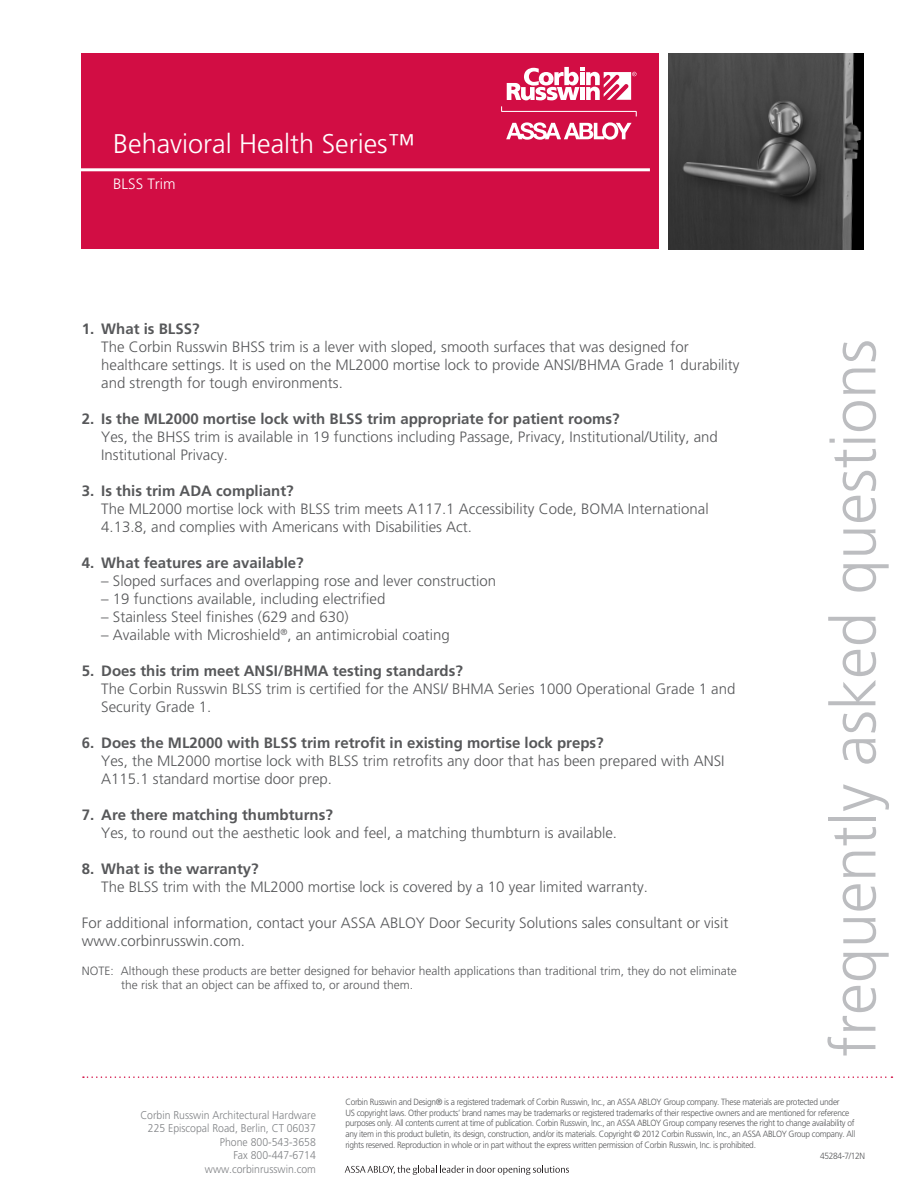
<style>
.page{position:relative;width:918px;height:1188px;background:#fff}
.page>*{position:absolute;margin:0;border:0;box-sizing:border-box;transform-origin:0 0}
.t1{font:300 63px "Frutiger";color:#bcbdc0}
.t2{font:300 27px "Frutiger";color:#fff}
.t3{font:300 15px/18px "Frutiger";color:#57585a}
.t4{font:700 15px "Frutiger";color:#57585a}
.t5{font:300 15px "Frutiger";color:#fff}
.t6{font:300 12px "Frutiger";color:#57585a}
.t7{font:300 11.25px "Frutiger";color:#808285;scale:.93 1}
.descriptions{font:300 9px/10.8px "Frutiger";letter-spacing:-.035em;color:#57585a;scale:.93 1}
</style>
<div class="page">
<div style="left:81px;top:54px;width:578px;height:195px;background:#d20d44"></div>
<hr style="left:81px;top:168px;width:569px;height:3px;background:#fff">
<svg style="left:501px;top:106px;width:136px;height:10px"></svg>
<svg style="left:506px;top:122px;width:126px;height:18px"></svg>
<svg style="left:507px;top:67px;width:130px;height:33px"></svg>
<img style="left:669px;top:54px;width:195px;height:195px">
<svg style="left:83px;top:1076px;width:809px;height:2px"></svg>
<svg style="left:345px;top:1165px;width:224px;height:10px"></svg>
<p class="t2" style="left:113px;top:129px;width:303px">Behavioral Health Series™</p>
<p class="t5" style="left:113px;top:176px;width:64px">BLSS Trim</p>
<p class="t4" style="left:82px;top:320px;width:119px">1. What is BLSS?</p>
<p class="t3" style="left:101px;top:338px;width:640px">The Corbin Russwin BHSS trim is a lever with sloped, smooth surfaces that was designed for healthcare settings. It is used on the ML2000 mortise lock to provide ANSI/BHMA Grade 1 durability and strength for tough environments.</p>
<p class="t4" style="left:82px;top:410px;width:539px">2. Is the ML2000 mortise lock with BLSS trim appropriate for patient rooms?</p>
<p class="t3" style="left:101px;top:428px;width:618px">Yes, the BHSS trim is available in 19 functions including Passage, Privacy, Institutional/Utility, and<br>Institutional Privacy.</p>
<p class="t4" style="left:82px;top:482px;width:214px">3. Is this trim ADA compliant?</p>
<p class="t3" style="left:101px;top:500px;width:609px">The ML2000 mortise lock with BLSS trim meets A117.1 Accessibility Code, BOMA International<br>4.13.8, and complies with Americans with Disabilities Act.</p>
<p class="t4" style="left:82px;top:554px;width:224px">4. What features are available?</p>
<p class="t3" style="left:101px;top:572px;width:397px">– Sloped surfaces and overlapping rose and lever construction</p>
<p class="t3" style="left:101px;top:590px;width:286px">– 19 functions available, including electrified</p>
<p class="t3" style="left:101px;top:608px;width:249px">– Stainless Steel finishes (629 and 630)</p>
<p class="t3" style="left:101px;top:626px;width:350px">– Available with Microshield<sup>®</sup>, an antimicrobial coating</p>
<p class="t4" style="left:82px;top:662px;width:383px">5. Does this trim meet ANSI/BHMA testing standards?</p>
<p class="t3" style="left:101px;top:680px;width:636px">The Corbin Russwin BLSS trim is certified for the ANSI/ BHMA Series 1000 Operational Grade 1 and<br>Security Grade 1.</p>
<p class="t4" style="left:82px;top:734px;width:524px">6. Does the ML2000 with BLSS trim retrofit in existing mortise lock preps?</p>
<p class="t3" style="left:101px;top:752px;width:625px">Yes, the ML2000 mortise lock with BLSS trim retrofits any door that has been prepared with ANSI<br>A115.1 standard mortise door prep.</p>
<p class="t4" style="left:82px;top:806px;width:253px">7. Are there matching thumbturns?</p>
<p class="t3" style="left:101px;top:824px;width:517px">Yes, to round out the aesthetic look and feel, a matching thumbturn is available.</p>
<p class="t4" style="left:82px;top:860px;width:179px">8. What is the warranty?</p>
<p class="t3" style="left:101px;top:878px;width:548px">The BLSS trim with the ML2000 mortise lock is covered by a 10 year limited warranty.</p>
<p class="t3" style="left:82px;top:914px;width:648px">For additional information, contact your ASSA ABLOY Door Security Solutions sales consultant or visit www.corbinrusswin.com.</p>
<p class="t6" style="left:82px;top:964px;width:657px">NOTE: Although these products are better designed for behavior health applications than traditional trim, they do not eliminate</p>
<p class="t6" style="left:121px;top:978px;width:294px">the risk that an object can be affixed to, or around them.</p>
<p class="t1" style="left:818px;top:1057px;width:719px;rotate:-90deg">frequently asked questions</p>
<p class="t7" style="left:140px;top:1108px;width:190px">Corbin Russwin Architectural Hardware</p>
<p class="t7" style="left:148px;top:1122px;width:182px">225 Episcopal Road, Berlin, CT 06037</p>
<p class="t7" style="left:220px;top:1135px;width:105px">Phone 800-543-3658</p>
<p class="t7" style="left:233px;top:1149px;width:90px">Fax 800-447-6714</p>
<p class="t7" style="left:205px;top:1162px;width:121px">www.corbinrusswin.com</p>
<p class="descriptions" style="left:345px;top:1096px;width:550px">Corbin Russwin and Design® is a registered trademark of Corbin Russwin, Inc., an ASSA ABLOY Group company. These materials are protected under<br>US copyright laws. Other products’ brand names may be trademarks or registered trademarks of their respective owners and are mentioned for reference purposes only. All contents current at time of publication. Corbin Russwin, Inc., an ASSA ABLOY Group company reserves the right to change availability of any item in this product bulletin, its design, construction, and/or its materials. Copyright © 2012 Corbin Russwin, Inc., an ASSA ABLOY Group company. All rights reserved. Reproduction in whole or in part without the express written permission of Corbin Russwin, Inc. is prohibited.</p>
<p class="descriptions" style="left:820px;top:1150px;width:50px">45284-7/12N</p>
</div>
